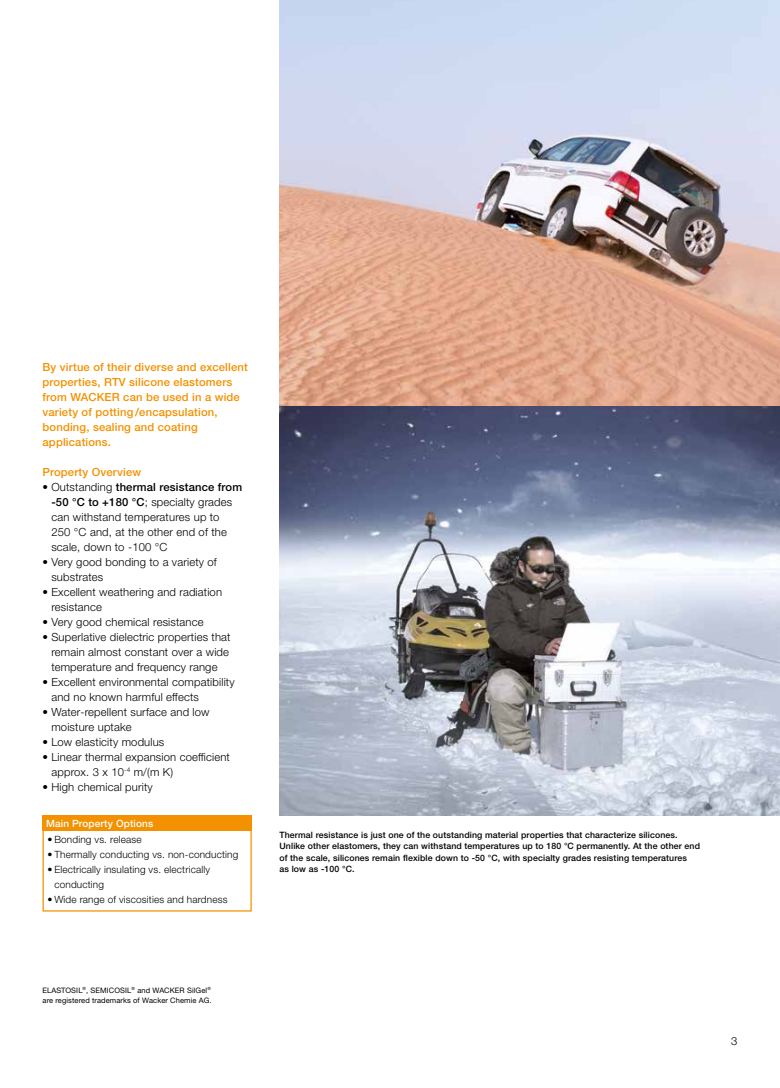
<style>
.page{position:relative;width:780px;height:1088px;background:#fff}
.page>*{position:absolute;margin:0;border:0;box-sizing:border-box;transform-origin:0 0}
.t1{font:11.25px/15px "Neue Helveticafor WACKER 45";letter-spacing:.015em;color:#000}
.t2{font:11.25px/15px "Neue Helveticafor WACKER 65";letter-spacing:.015em;color:#f39100}
.t3{font:11.25px "Neue Helveticafor WACKER 65";letter-spacing:.015em;color:#000}
.t4{font:10px/15px "Neue Helveticafor WACKER 45";letter-spacing:.015em;color:#000}
.t5{font:10px "Neue Helveticafor WACKER 65";letter-spacing:.015em;color:#fff}
.t6{font:8.75px/11.2px "Neue Helveticafor WACKER 65";letter-spacing:.015em;color:#000}
.t7{font:7.5px/10px "Neue Helveticafor WACKER 55";letter-spacing:.015em;color:#000}
.s1{font-family:"Neue Helveticafor WACKER 45"}
.s2{font-family:"Neue Helveticafor WACKER 65"}
</style>
<div class="page">
<img style="left:279px;top:406px;width:501px;height:410px">
<img style="left:279px;top:0;width:501px;height:406px">
<div style="left:43px;top:816px;width:209px;height:15px;background:#f39100"></div>
<p class="t2" style="left:43px;top:359px;width:207px">By virtue of their diverse and excellent properties, RTV silicone elastomers from WACKER can be used in a wide variety of potting /encapsulation, bonding, sealing and coating applications.</p>
<p class="t2" style="left:43px;top:464px;width:100px">Property Overview</p>
<p class="t3" style="left:43px;top:480px;width:201px"><span class="s1">• Outstanding</span> thermal resistance from</p>
<p class="t1" style="left:51px;top:494px;width:182px"><span class="s2">-50 °C to +180 °C</span>; specialty grades can withstand temperatures up to<br>250 °C and, at the other end of the scale, down to -100 °C</p>
<p class="t1" style="left:51px;top:554px;width:167px;text-indent:-9px">• Very good bonding to a variety of substrates</p>
<p class="t1" style="left:51px;top:584px;width:172px;text-indent:-9px">• Excellent weathering and radiation resistance</p>
<p class="t1" style="left:43px;top:614px;width:163px">• Very good chemical resistance</p>
<p class="t1" style="left:51px;top:629px;width:181px;text-indent:-9px">• Superlative dielectric properties that remain almost constant over a wide temperature and frequency range</p>
<p class="t1" style="left:51px;top:674px;width:185px;text-indent:-9px">• Excellent environmental compatibility and no known harmful effects</p>
<p class="t1" style="left:51px;top:704px;width:160px;text-indent:-9px">• Water-repellent surface and low moisture uptake</p>
<p class="t1" style="left:43px;top:734px;width:123px">• Low elasticity modulus</p>
<p class="t1" style="left:51px;top:749px;width:180px;text-indent:-9px">• Linear thermal expansion coefficient approx. 3 x 10<sup>-4</sup> m/(m K)</p>
<p class="t1" style="left:43px;top:779px;width:112px">• High chemical purity</p>
<p class="t5" style="left:46px;top:817px;width:109px">Main Property Options</p>
<p class="t4" style="left:47px;top:832px;width:96px">• Bonding vs. release</p>
<p class="t4" style="left:47px;top:847px;width:192px">• Thermally conducting vs. non-conducting</p>
<p class="t4" style="left:54px;top:862px;width:157px;text-indent:-7px">• Electrically insulating vs. electrically conducting</p>
<p class="t4" style="left:47px;top:892px;width:182px">• Wide range of viscosities and hardness</p>
<p class="t6" style="left:279px;top:829px;width:422px">Thermal resistance is just one of the outstanding material properties that characterize silicones.<br>Unlike other elastomers, they can withstand temperatures up to 180 °C permanently. At the other end of the scale, silicones remain flexible down to -50 °C, with specialty grades resisting temperatures<br>as low as -100 °C.</p>
<p class="t7" style="left:43px;top:985px;width:170px">ELASTOSIL<sup>®</sup>, SEMICOSIL<sup>®</sup> and WACKER SilGel<sup>® </sup>are registered trademarks of Wacker Chemie AG.</p>
<p class="t1" style="left:731px;top:1034px;width:8px">3</p>
</div>
